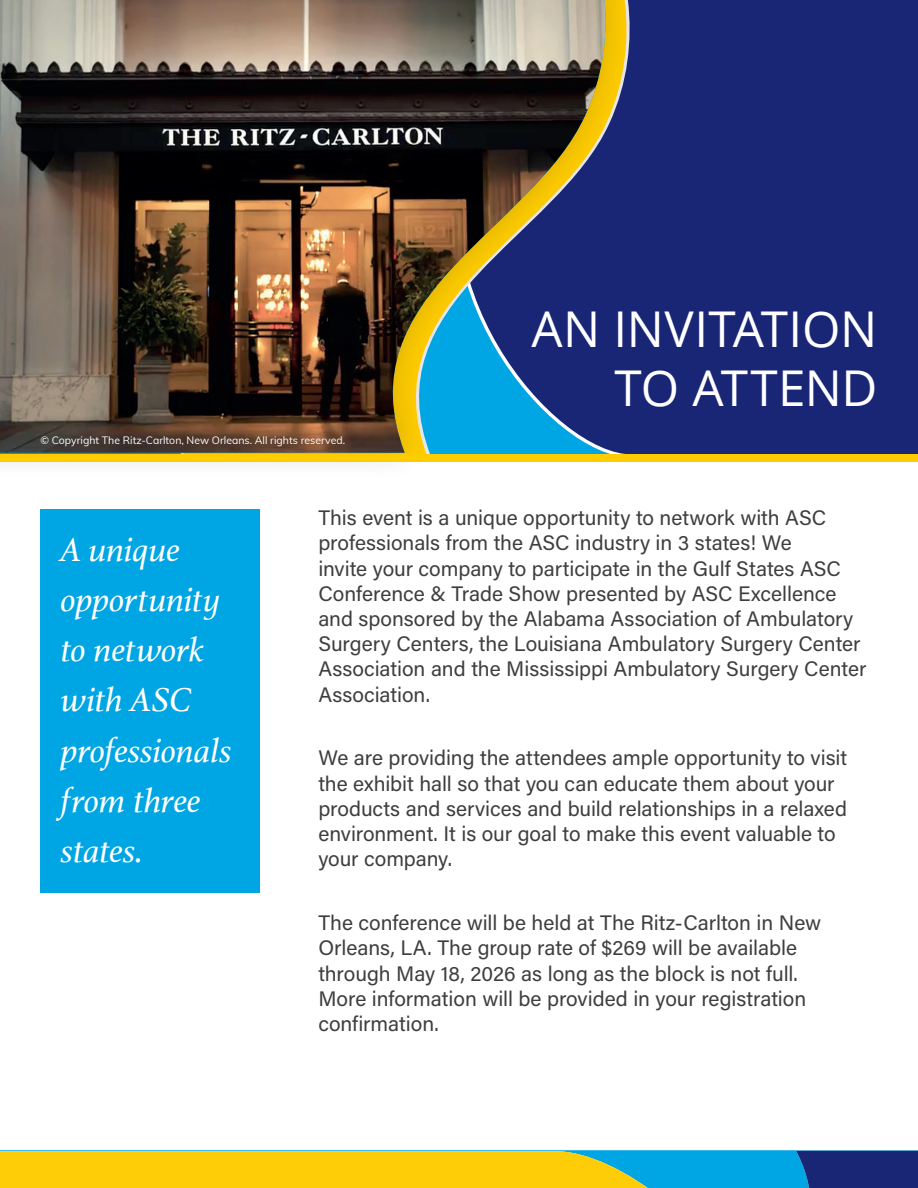
<style>
.page{position:relative;width:918px;height:1188px;background:#fff}
.page>*{position:absolute;margin:0;border:0;box-sizing:border-box;transform-origin:0 0}
.headline{font:49.35px/59.2px "Open Sans";letter-spacing:-.005em;color:#fff;text-align:right}
.headline-2{font:italic 35.4px/50.1px "Athelas";letter-spacing:-.005em;color:#fff}
.body_text{font:21px/25.2px "Acumin Pro";color:#3e3e3f}
.Body_Text{font:10.5px "Muli";color:#fff}
</style>
<div class="page">
<svg style="left:0;top:1150px;width:918px;height:38px;background:#aab047"></svg>
<div style="left:737px;top:0;width:181px;height:454px;background:#192575"></div>
<div style="left:635px;top:0;width:102px;height:454px;background:#192575"></div>
<div style="left:608px;top:0;width:103px;height:453px;background:#192575"></div>
<img style="left:0;top:0;width:608px;height:453px">
<div style="left:0;top:454px;width:918px;height:8px;background:#fc0"></div>
<div style="left:40px;top:510px;width:220px;height:383px;background:#00a5e3"></div>
<p class="Body_Text" style="left:40px;top:432px;width:306px">© Copyright The Ritz-Carlton, New Orleans. All rights reserved.</p>
<p class="headline" style="left:531px;top:298px;width:348px">AN INVITATION<br>TO ATTEND</p>
<p class="headline-2" style="left:61px;top:524px;width:173px">A unique opportunity to network with ASC professionals from three states.</p>
<p class="body_text" style="left:318px;top:504px;width:550px">This event is a unique opportunity to network with ASC professionals from the ASC industry in 3 states! We<br>invite your company to participate in the Gulf States ASC Conference &amp; Trade Show presented by ASC Excellence and sponsored by the Alabama Association of Ambulatory Surgery Centers, the Louisiana Ambulatory Surgery Center Association and the Mississippi Ambulatory Surgery Center Association.</p>
<p class="body_text" style="left:318px;top:745px;width:530px">We are providing the attendees ample opportunity to visit the exhibit hall so that you can educate them about your products and services and build relationships in a relaxed environment. It is our goal to make this event valuable to your company.</p>
<p class="body_text" style="left:318px;top:909px;width:504px">The conference will be held at The Ritz-Carlton in New Orleans, LA. The group rate of $269 will be available through May 18, 2026 as long as the block is not full.<br>More information will be provided in your registration confirmation.</p>
</div>
